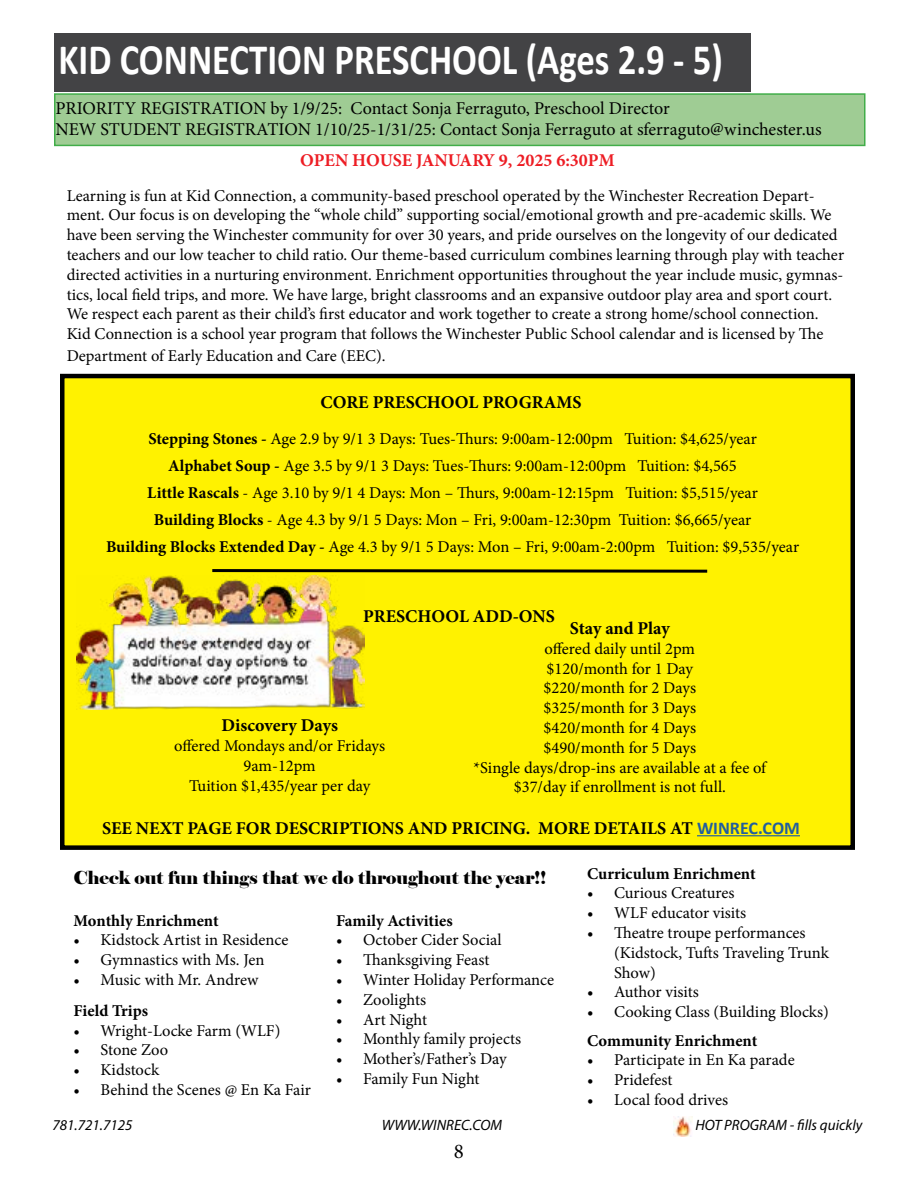
<style>
.page{position:relative;width:918px;height:1188px;background:#fff}
.page>*{position:absolute;margin:0;border:0;box-sizing:border-box;transform-origin:0 0}
.t1{font:700 43.5px "Calibri";color:#fff;scale:.84 1}
.t2{font:21px "Minion Pro";color:#000}
.t3{font:18px/21.6px "Minion Pro";color:#000}
.t4{font:700 18px "Minion Pro";color:#000}
.t5{font:18px "Elephant";color:#000}
.t6{font:700 18px "Minion Pro";color:#ed1d24}
.t7{font:16.5px/19.8px "Minion Pro";color:#000;text-align:center}
.t8{font:700 16.5px "Minion Pro";color:#000}
.t9{font:italic 15px "Myriad Pro";color:#000}
.s1{font-weight:700}
.s2{font-family:"Calibri";color:#215e9e}
</style>
<div class="page">
<div style="left:62px;top:376px;width:791px;height:472px;background:#fff200"></div>
<div style="left:60px;top:374px;width:795px;height:476px;border:4px solid #000"></div>
<div style="left:54px;top:33px;width:697px;height:59px;background:#434345"></div>
<svg style="left:212px;top:569px;width:496px;height:4px;background:#3f3c00"></svg>
<hr style="left:697px;top:835px;width:103px;height:1px;background:#215e9e">
<img style="left:76px;top:576px;width:289px;height:134px">
<div style="left:55px;top:94px;width:810px;height:51px;background:#9fcc94"></div>
<div style="left:54px;top:93px;width:812px;height:53px;border:2px solid #41ad49"></div>
<img style="left:674px;top:1117px;width:19px;height:19px">
<h1 class="t1" style="left:58px;top:29px;width:792px">KID CONNECTION PRESCHOOL (Ages 2.9 - 5)</h1>
<p class="t3" style="left:56px;top:97px;width:768px">PRIORITY REGISTRATION by 1/9/25: Contact Sonja Ferraguto, Preschool Director<br>NEW STUDENT REGISTRATION 1/10/25-1/31/25: Contact Sonja Ferraguto at sferraguto@winchester.us</p>
<p class="t6" style="left:300px;top:148px;width:316px">OPEN HOUSE JANUARY 9, 2025 6:30PM</p>
<p class="t7" style="left:67px;top:186px;width:779px;text-align:left">Learning is fun at Kid Connection, a community-based preschool operated by the Winchester Recreation Depart&shy;ment. Our focus is on developing the “whole child” supporting social/emotional growth and pre-academic skills. We have been serving the Winchester community for over 30 years, and pride ourselves on the longevity of our dedicated teachers and our low teacher to child ratio. Our theme-based curriculum combines learning through play with teacher directed activities in a nurturing environment. Enrichment opportunities throughout the year include music, gymnas&shy;tics, local field trips, and more. We have large, bright classrooms and an expansive outdoor play area and sport court.<br>We respect each parent as their child’s first educator and work together to create a strong home/school connection.<br>Kid Connection is a school year program that follows the Winchester Public School calendar and is licensed by The</p>
<p class="t7" style="left:67px;top:346px;width:320px">Department of Early Education and Care (EEC).</p>
<p class="t4" style="left:321px;top:390px;width:263px">CORE PRESCHOOL PROGRAMS</p>
<p class="t7" style="left:106px;top:426px;width:695px;line-height:27px"><span class="s1">Stepping Stones -</span> Age 2.9 by 9/1 3 Days: Tues-Thurs: 9:00am-12:00pm Tuition: $4,625/year<br><span class="s1">Alphabet Soup -</span> Age 3.5 by 9/1 3 Days: Tues-Thurs: 9:00am-12:00pm Tuition: $4,565<br><span class="s1">Little Rascals</span> - Age 3.10 by 9/1 4 Days: Mon – Thurs, 9:00am-12:15pm Tuition: $5,515/year<br><span class="s1">Building Blocks</span> - Age 4.3 by 9/1 5 Days: Mon – Fri, 9:00am-12:30pm Tuition: $6,665/year<br><span class="s1">Building Blocks Extended Day -</span> Age 4.3 by 9/1 5 Days: Mon – Fri, 9:00am-2:00pm Tuition: $9,535/year</p>
<p class="t4" style="left:363px;top:604px;width:193px">PRESCHOOL ADD-ONS</p>
<p class="t4" style="left:570px;top:616px;width:101px">Stay and Play</p>
<p class="t7" style="left:474px;top:639px;width:294px">offered daily until 2pm<br>$120/month for 1 Day<br>$220/month for 2 Days<br>$325/month for 3 Days<br>$420/month for 4 Days<br>$490/month for 5 Days<br>*Single days/drop-ins are available at a fee of $37/day if enrollment is not full.</p>
<p class="t4" style="left:222px;top:713px;width:118px">Discovery Days</p>
<p class="t7" style="left:174px;top:736px;width:213px">offered Mondays and/or Fridays<br>9am-12pm<br>Tuition $1,435/year per day</p>
<p class="t4" style="left:102px;top:815px;width:699px">SEE NEXT PAGE FOR DESCRIPTIONS AND PRICING. MORE DETAILS AT <span class="s2">WINREC.COM</span></p>
<p class="t5" style="left:74px;top:866px;width:474px">Check out fun things that we do throughout the year!!</p>
<p class="t8" style="left:587px;top:862px;width:170px">Curriculum Enrichment</p>
<p class="t7" style="left:587px;top:883px;width:149px">• Curious Creatures</p>
<p class="t7" style="left:587px;top:903px;width:161px">• WLF educator visits</p>
<p class="t7" style="left:614px;top:923px;width:217px;text-align:left;text-indent:-27px">• Theatre troupe performances (Kidstock, Tufts Traveling Trunk<br>Show)</p>
<p class="t7" style="left:587px;top:982px;width:113px">• Author visits</p>
<p class="t7" style="left:587px;top:1002px;width:243px">• Cooking Class (Building Blocks)</p>
<p class="t8" style="left:587px;top:1029px;width:172px">Community Enrichment</p>
<p class="t7" style="left:587px;top:1050px;width:209px">• Participate in En Ka parade</p>
<p class="t7" style="left:587px;top:1070px;width:87px">• Pridefest</p>
<p class="t7" style="left:587px;top:1090px;width:142px">• Local food drives</p>
<p class="t8" style="left:74px;top:909px;width:147px">Monthly Enrichment</p>
<p class="t7" style="left:74px;top:930px;width:216px">• Kidstock Artist in Residence</p>
<p class="t7" style="left:74px;top:950px;width:192px">• Gymnastics with Ms. Jen</p>
<p class="t7" style="left:74px;top:970px;width:186px">• Music with Mr. Andrew</p>
<p class="t8" style="left:336px;top:909px;width:118px">Family Activities</p>
<p class="t7" style="left:336px;top:930px;width:167px">• October Cider Social</p>
<p class="t7" style="left:336px;top:950px;width:155px">• Thanksgiving Feast</p>
<p class="t7" style="left:336px;top:970px;width:220px">• Winter Holiday Performance</p>
<p class="t7" style="left:336px;top:990px;width:92px">• Zoolights</p>
<p class="t7" style="left:336px;top:1009px;width:93px">• Art Night</p>
<p class="t7" style="left:336px;top:1029px;width:187px">• Monthly family projects</p>
<p class="t7" style="left:336px;top:1049px;width:172px">• Mother’s/Father’s Day</p>
<p class="t7" style="left:336px;top:1069px;width:145px">• Family Fun Night</p>
<p class="t8" style="left:74px;top:999px;width:76px">Field Trips</p>
<p class="t7" style="left:74px;top:1021px;width:208px">• Wright-Locke Farm (WLF)</p>
<p class="t7" style="left:74px;top:1040px;width:96px">• Stone Zoo</p>
<p class="t7" style="left:74px;top:1060px;width:87px">• Kidstock</p>
<p class="t7" style="left:74px;top:1080px;width:239px">• Behind the Scenes @ En Ka Fair</p>
<p class="t9" style="left:52px;top:1116px;width:82px">781.721.7125</p>
<p class="t9" style="left:382px;top:1116px;width:122px">WWW.WINREC.COM</p>
<p class="t9" style="left:695px;top:1116px;width:169px">HOT PROGRAM - fills quickly</p>
<p class="t2" style="left:454px;top:1137px;width:12px">8</p>
</div>
